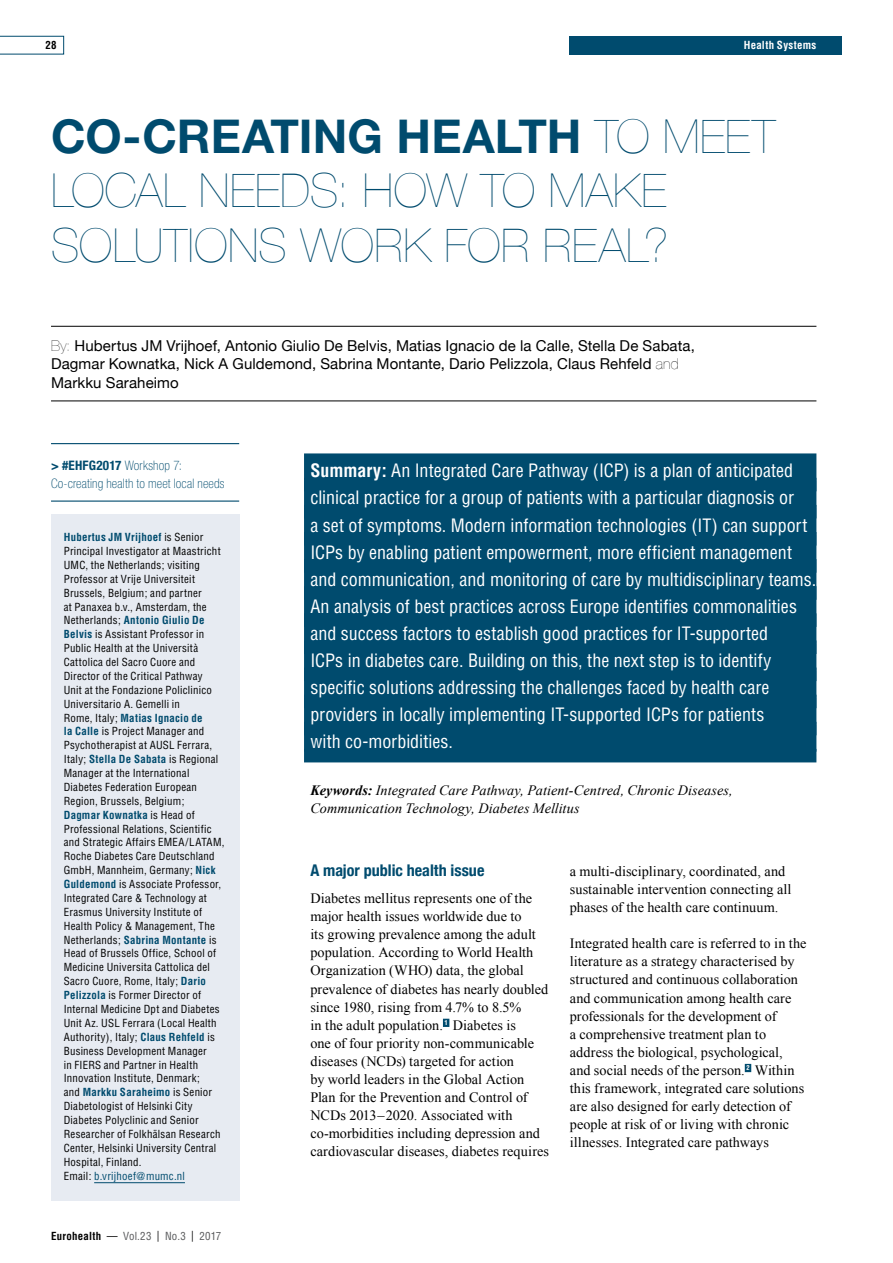
<style>
.page{position:relative;width:893px;height:1263px;background:#fff}
.page>*{position:absolute;margin:0;border:0;box-sizing:border-box;transform-origin:0 0}
._01_Title{font:200 46.65px/54.2px "Helvetica Neue";letter-spacing:.005em;color:#004b6e}
._04_SummeryBox{font:condensed 18px "Helvetica";color:#fff}
._06_H1{font:700 condensed 16.2px "Helvetica Neue";color:#004b6e}
._02_Authors{font:15px/18px "Helvetica Neue";letter-spacing:.005em;color:#000}
._00_Global_font{font:14.25px/18px "Times New Roman";color:#000}
._04_Keywords{font:italic 14.25px/18px "Times New Roman";color:#000}
.workshops{font:100 condensed 13.2px/18px "Helvetica Neue LT Std";letter-spacing:.015em;color:#004b6e}
._03_Authors_details{font:condensed 10.8px/14px "Helvetica";letter-spacing:.025em;color:#000}
.t1{font:condensed 10.8px "Helvetica";letter-spacing:.02em;color:#58595b}
.t2{font:700 condensed 10.8px "Helvetica";letter-spacing:.03em;color:#fff}
.t3{font:700 condensed 10.8px "Helvetica";color:#000}
.s1{font-weight:700}
.s2{font-weight:200}
.s3{font-weight:700;color:#004b6e}
.s4{color:#004b6e}
.s5{font-weight:700;color:#000}
.s6{color:#000}
</style>
<div class="page">
<div style="left:570px;top:36px;width:272px;height:18px;background:#004b6e"></div>
<svg style="left:0;top:36px;width:64px;height:18px"></svg>
<hr style="left:51px;top:326px;width:765px;height:1px;background:#000">
<hr style="left:51px;top:401px;width:765px;height:1px;background:#000">
<div style="left:304px;top:453px;width:512px;height:28px;background:#004b6e"></div>
<div style="left:304px;top:481px;width:512px;height:27px;background:#004b6e"></div>
<div style="left:304px;top:508px;width:512px;height:27px;background:#004b6e"></div>
<div style="left:304px;top:535px;width:512px;height:27px;background:#004b6e"></div>
<div style="left:304px;top:562px;width:512px;height:27px;background:#004b6e"></div>
<div style="left:304px;top:589px;width:512px;height:27px;background:#004b6e"></div>
<div style="left:304px;top:616px;width:512px;height:27px;background:#004b6e"></div>
<div style="left:304px;top:643px;width:512px;height:27px;background:#004b6e"></div>
<div style="left:304px;top:670px;width:512px;height:27px;background:#004b6e"></div>
<div style="left:304px;top:697px;width:512px;height:27px;background:#004b6e"></div>
<div style="left:304px;top:724px;width:512px;height:28px;background:#004b6e"></div>
<div style="left:304px;top:749px;width:512px;height:13px;background:#004b6e"></div>
<div style="left:51px;top:514px;width:188px;height:687px;background:#e7ebf2"></div>
<hr style="left:94px;top:1182px;width:91px;height:1px;background:#004b6e">
<div style="left:443px;top:1019px;width:6px;height:8px;background:#004b6e"></div>
<div style="left:745px;top:1064px;width:6px;height:8px;background:#004b6e"></div>
<hr style="left:51px;top:443px;width:188px;height:1px;background:#004b6e">
<hr style="left:51px;top:500px;width:188px;height:2px;background:#004b6e">
<p class="t3" style="left:45px;top:39px;width:13px">28</p>
<p class="t2" style="left:744px;top:39px;width:74px">Health Systems</p>
<p class="_01_Title" style="left:51px;top:109px;width:726px"><span class="s1">CO-CREATING HEALTH</span> TO MEET<br>LOCAL NEEDS: HOW TO MAKE<br>SOLUTIONS WORK FOR REAL?</p>
<p class="_02_Authors" style="left:51px;top:337px;width:645px"><span class="s2">By:</span> Hubertus JM Vrijhoef, Antonio Giulio De Belvis, Matias Ignacio de la Calle, Stella De Sabata,<br>Dagmar Kownatka, Nick A Guldemond, Sabrina Montante, Dario Pelizzola, Claus Rehfeld <span class="s2">and<br></span>Markku Saraheimo</p>
<p class="workshops" style="left:51px;top:456px;width:175px"><span class="s1">&gt; #EHFG2017</span> Workshop 7:<br>Co-creating health to meet local needs</p>
<p class="_03_Authors_details" style="left:64px;top:530px;width:162px"><span class="s3">Hubertus JM Vrijhoef</span> is Senior<br>Principal Investigator at Maastricht<br>UMC, the Netherlands; visiting<br>Professor at Vrije Universiteit<br>Brussels, Belgium; and partner<br>at Panaxea b.v., Amsterdam, the<br>Netherlands; <span class="s3">Antonio Giulio De<br>Belvis</span> is Assistant Professor in<br>Public Health at the Università<br>Cattolica del Sacro Cuore and<br>Director of the Critical Pathway<br>Unit at the Fondazione Policlinico<br>Universitario A. Gemelli in<br>Rome, Italy; <span class="s3">Matias Ignacio de<br>la Calle</span> is Project Manager and<br>Psychotherapist at AUSL Ferrara,<br>Italy; <span class="s3">Stella De Sabata</span> is Regional<br>Manager at the International<br>Diabetes Federation European<br>Region, Brussels, Belgium;<br><span class="s3">Dagmar Kownatka</span> is Head of<br>Professional Relations, Scientific and Strategic Affairs EMEA/LATAM,<br>Roche Diabetes Care Deutschland<br>GmbH, Mannheim, Germany; <span class="s3">Nick<br>Guldemond</span> is Associate Professor,<br>Integrated Care &amp; Technology at<br>Erasmus University Institute of<br>Health Policy &amp; Management, The<br>Netherlands; <span class="s3">Sabrina Montante</span> is<br>Head of Brussels Office, School of<br>Medicine Universita Cattolica del<br>Sacro Cuore, Rome, Italy; <span class="s3">Dario<br>Pelizzola</span> is Former Director of<br>Internal Medicine Dpt and Diabetes<br>Unit Az. USL Ferrara (Local Health<br>Authority), Italy; <span class="s3">Claus Rehfeld</span> is<br>Business Development Manager<br>in FIERS and Partner in Health<br>Innovation Institute, Denmark;<br>and <span class="s3">Markku Saraheimo</span> is Senior<br>Diabetologist of Helsinki City<br>Diabetes Polyclinic and Senior<br>Researcher of Folkhälsan Research<br>Center, Helsinki University Central<br>Hospital, Finland.<br>Email: <span class="s4">b.vrijhoef@mumc.nl</span></p>
<p class="t1" style="left:51px;top:1229px;width:172px"><span class="s5">Eurohealth</span> <span class="s6">—</span> Vol.23 <span class="s6">|</span> No.3 <span class="s6">|</span> 2017</p>
<p class="_04_SummeryBox" style="left:310px;top:459px;width:484px"><span class="s1">Summary:</span> An Integrated Care Pathway (ICP) is a plan of anticipated</p>
<p class="_04_SummeryBox" style="left:310px;top:487px;width:485px">clinical practice for a group of patients with a particular diagnosis or</p>
<p class="_04_SummeryBox" style="left:310px;top:514px;width:498px">a set of symptoms. Modern information technologies (IT) can support</p>
<p class="_04_SummeryBox" style="left:310px;top:541px;width:483px">ICPs by enabling patient empowerment, more efficient management</p>
<p class="_04_SummeryBox" style="left:310px;top:568px;width:507px">and communication, and monitoring of care by multidisciplinary teams.</p>
<p class="_04_SummeryBox" style="left:310px;top:595px;width:488px">An analysis of best practices across Europe identifies commonalities</p>
<p class="_04_SummeryBox" style="left:310px;top:622px;width:459px">and success factors to establish good practices for IT-supported</p>
<p class="_04_SummeryBox" style="left:310px;top:649px;width:462px">ICPs in diabetes care. Building on this, the next step is to identify</p>
<p class="_04_SummeryBox" style="left:310px;top:676px;width:461px">specific solutions addressing the challenges faced by health care</p>
<p class="_04_SummeryBox" style="left:310px;top:703px;width:455px">providers in locally implementing IT-supported ICPs for patients</p>
<p class="_04_SummeryBox" style="left:310px;top:730px;width:144px">with co-morbidities.</p>
<p class="_04_Keywords" style="left:310px;top:781px;width:424px"><span class="s1">Keywords:</span> Integrated Care Pathway, Patient-Centred, Chronic Diseases,<br>Communication Technology, Diabetes Mellitus</p>
<p class="_06_H1" style="left:310px;top:860px;width:176px">A major public health issue</p>
<p class="_00_Global_font" style="left:310px;top:889px;width:240px">Diabetes mellitus represents one of the major health issues worldwide due to<br>its growing prevalence among the adult population. According to World Health Organization (WHO) data, the global prevalence of diabetes has nearly doubled since 1980, rising from 4.7% to 8.5%<br>in the adult population. <sup>1</sup> Diabetes is<br>one of four priority non-communicable diseases (NCDs) targeted for action<br>by world leaders in the Global Action Plan for the Prevention and Control of NCDs 2013 – 2020. Associated with co-morbidities including depression and cardiovascular diseases, diabetes requires</p>
<p class="_00_Global_font" style="left:570px;top:862px;width:223px">a multi-disciplinary, coordinated, and sustainable intervention connecting all phases of the health care continuum.</p>
<p class="_00_Global_font" style="left:570px;top:934px;width:238px">Integrated health care is referred to in the literature as a strategy characterised by structured and continuous collaboration and communication among health care professionals for the development of<br>a comprehensive treatment plan to address the biological, psychological, and social needs of the person. <sup>2</sup> Within this framework, integrated care solutions are also designed for early detection of people at risk of or living with chronic illnesses. Integrated care pathways</p>
</div>
